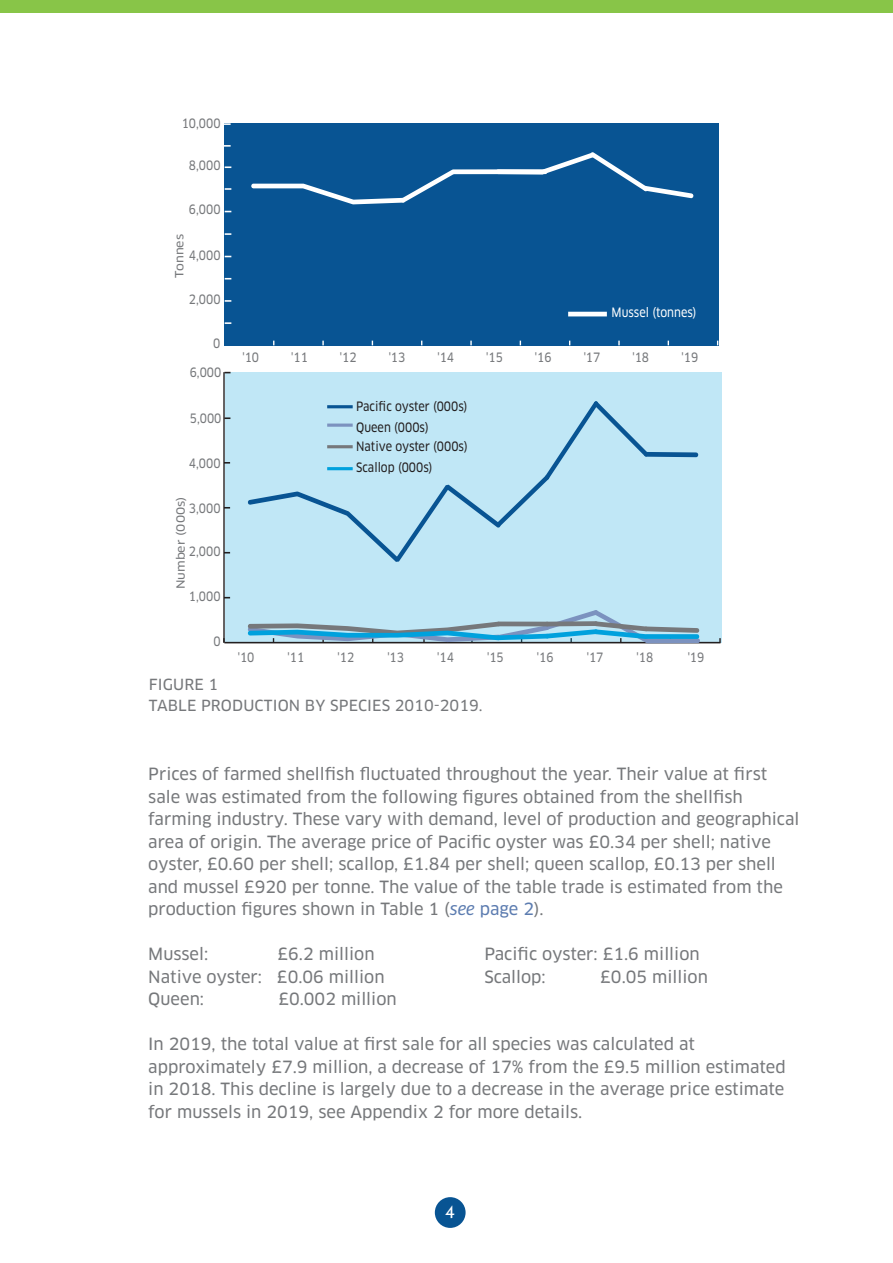
<style>
.page{position:relative;width:893px;height:1263px;background:#fff}
.page>*{position:absolute;margin:0;border:0;box-sizing:border-box;transform-origin:0 0}
.t1{font:500 18px "ITC Kabel Std";color:#fff}
.t2{font:16.5px/22.5px "Clan OT News";color:#76787b}
.t3{font:15px/21px "Clan OT News";letter-spacing:.01em;color:#76787b}
.t4{font:12.6px "Clan OT News";color:#76787b;scale:.88 1}
.t5{font:12.6px "Clan OT News";color:#231f20;scale:.88 1}
.t6{font:12.6px "Clan OT News";color:#fff;scale:.88 1}
.t7{font:11.1px "Clan OT News";color:#76787b;scale:1.14 1}
.s1{font-family:"Clan OT News Ita";color:#5c7cb0}
.s2{color:#5c7cb0}
</style>
<div class="page">
<div style="left:435px;top:1197px;width:31px;height:31px;background:#085493;border-radius:50%"></div>
<div style="left:0;top:0;width:893px;height:13px;background:#88c548"></div>
<div style="left:225px;top:373px;width:497px;height:270px;background:#c0e7f6"></div>
<div style="left:224px;top:123px;width:495px;height:222px;background:#085493"></div>
<hr style="left:223px;top:372px;width:2px;height:271px;background:#231f20">
<hr style="left:568px;top:312px;width:39px;height:4px;background:#fff">
<svg style="left:225px;top:322px;width:6px;height:2px"></svg>
<svg style="left:225px;top:300px;width:6px;height:2px"></svg>
<svg style="left:225px;top:233px;width:6px;height:2px"></svg>
<svg style="left:225px;top:188px;width:6px;height:2px"></svg>
<hr style="left:224px;top:642px;width:496px;height:1px;background:#231f20">
<svg style="left:224px;top:417px;width:6px;height:2px"></svg>
<svg style="left:224px;top:145px;width:7px;height:2px"></svg>
<svg style="left:224px;top:123px;width:7px;height:2px"></svg>
<svg style="left:251px;top:152px;width:443px;height:53px"></svg>
<svg style="left:248px;top:401px;width:451px;height:161px"></svg>
<svg style="left:245px;top:610px;width:456px;height:34px"></svg>
<div style="left:647px;top:634px;width:50px;height:5px;background:#00a1dd"></div>
<p class="t4" style="left:182px;top:116px;width:46px">10,000</p>
<p class="t4" style="left:189px;top:158px;width:37px">8,000</p>
<p class="t4" style="left:189px;top:202px;width:37px">6,000</p>
<p class="t7" style="left:173px;top:278px;width:40px;rotate:-90deg">Tonnes</p>
<p class="t4" style="left:189px;top:248px;width:37px">4,000</p>
<p class="t4" style="left:189px;top:292px;width:37px">2,000</p>
<p class="t4" style="left:213px;top:335px;width:10px">0</p>
<p class="t4" style="left:190px;top:365px;width:37px">6,000</p>
<p class="t4" style="left:190px;top:410px;width:37px">5,000</p>
<p class="t4" style="left:189px;top:455px;width:37px">4,000</p>
<p class="t7" style="left:174px;top:589px;width:83px;rotate:-90deg">Number (000s)</p>
<p class="t4" style="left:189px;top:500px;width:37px">3,000</p>
<p class="t4" style="left:189px;top:544px;width:37px">2,000</p>
<p class="t4" style="left:189px;top:589px;width:37px">1,000</p>
<p class="t4" style="left:213px;top:634px;width:10px">0</p>
<p class="t6" style="left:612px;top:305px;width:98px">Mussel (tonnes)</p>
<p class="t4" style="left:242px;top:350px;width:20px">'10</p>
<p class="t4" style="left:291px;top:350px;width:20px">'11</p>
<p class="t4" style="left:340px;top:350px;width:20px">'12</p>
<p class="t4" style="left:389px;top:350px;width:20px">'13</p>
<p class="t4" style="left:437px;top:350px;width:20px">'14</p>
<p class="t4" style="left:486px;top:350px;width:20px">'15</p>
<p class="t4" style="left:535px;top:350px;width:20px">'16</p>
<p class="t4" style="left:584px;top:350px;width:20px">'17</p>
<p class="t4" style="left:632px;top:350px;width:20px">'18</p>
<p class="t5" style="left:356px;top:399px;width:128px">Pacific oyster (000s)</p>
<p class="t5" style="left:356px;top:420px;width:84px">Queen (000s)</p>
<p class="t5" style="left:356px;top:439px;width:128px">Native oyster (000s)</p>
<p class="t5" style="left:356px;top:460px;width:88px">Scallop (000s)</p>
<p class="t4" style="left:681px;top:350px;width:20px">'19</p>
<p class="t4" style="left:238px;top:650px;width:20px">'10</p>
<p class="t4" style="left:288px;top:650px;width:20px">'11</p>
<p class="t4" style="left:337px;top:650px;width:20px">'12</p>
<p class="t4" style="left:387px;top:650px;width:20px">'13</p>
<p class="t4" style="left:437px;top:650px;width:20px">'14</p>
<p class="t4" style="left:487px;top:650px;width:20px">'15</p>
<p class="t4" style="left:537px;top:650px;width:20px">'16</p>
<p class="t4" style="left:587px;top:650px;width:20px">'17</p>
<p class="t4" style="left:636px;top:650px;width:20px">'18</p>
<p class="t4" style="left:688px;top:650px;width:20px">'19</p>
<p class="t3" style="left:149px;top:674px;width:335px">FIGURE 1<br>TABLE PRODUCTION BY SPECIES 2010-2019.</p>
<p class="t2" style="left:148px;top:763px;width:653px">Prices of farmed shellfish fluctuated throughout the year. Their value at first sale was estimated from the following figures obtained from the shellfish farming industry. These vary with demand, level of production and geographical area of origin. The average price of Pacific oyster was £0.34 per shell; native oyster, £0.60 per shell; scallop, £1.84 per shell; queen scallop, £0.13 per shell and mussel £920 per tonne. The value of the table trade is estimated from the production figures shown in Table 1 (<span class="s1">see</span> <span class="s2">page 2</span>).</p>
<p class="t2" style="left:148px;top:943px;width:61px">Mussel:</p>
<p class="t2" style="left:278px;top:943px;width:99px">£6.2 million</p>
<p class="t2" style="left:484px;top:943px;width:217px">Pacific oyster: £1.6 million</p>
<p class="t2" style="left:148px;top:966px;width:238px">Native oyster: £0.06 million</p>
<p class="t2" style="left:484px;top:966px;width:63px">Scallop:</p>
<p class="t2" style="left:600px;top:966px;width:109px">£0.05 million</p>
<p class="t2" style="left:148px;top:988px;width:57px">Queen:</p>
<p class="t2" style="left:278px;top:988px;width:120px">£0.002 million</p>
<p class="t2" style="left:148px;top:1033px;width:639px">In 2019, the total value at first sale for all species was calculated at approximately £7.9 million, a decrease of 17% from the £9.5 million estimated in 2018. This decline is largely due to a decrease in the average price estimate for mussels in 2019, see Appendix 2 for more details.</p>
<p class="t1" style="left:445px;top:1201px;width:12px">4</p>
</div>
